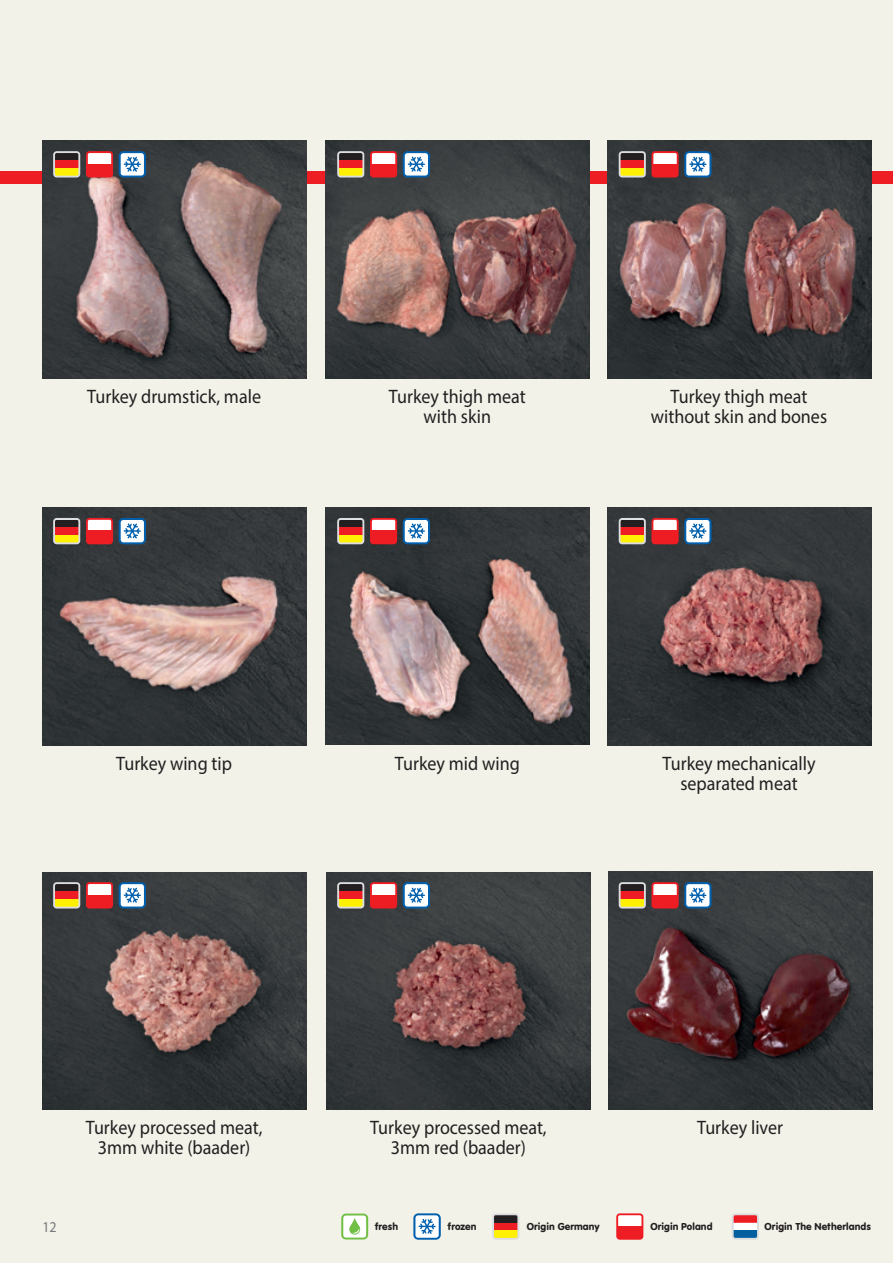
<style>
.page{position:relative;width:893px;height:1263px;background:#f2f2e9}
.page>*{position:absolute;margin:0;border:0;box-sizing:border-box;transform-origin:0 0}
.t1{font:19.5px/19.5px "Myriad Pro";color:#231f20;text-align:center;scale:.93 1}
.t2{font:15px "Myriad Pro";color:#76787b;scale:.93 1}
.t3{font:10.5px "VAG Rundschrift D";letter-spacing:.005em;color:#231f20}
</style>
<div class="page">
<div style="left:0;top:171px;width:893px;height:13px;background:#ee1d23"></div>
<img style="left:43px;top:141px;width:263px;height:237px">
<img style="left:607px;top:508px;width:264px;height:237px">
<img style="left:326px;top:507px;width:263px;height:238px">
<img style="left:43px;top:508px;width:263px;height:237px">
<img style="left:607px;top:141px;width:264px;height:237px">
<img style="left:326px;top:141px;width:263px;height:237px">
<img style="left:608px;top:872px;width:264px;height:237px">
<img style="left:327px;top:872px;width:263px;height:237px">
<img style="left:43px;top:872px;width:263px;height:237px">
<svg style="left:413px;top:1213px;width:28px;height:27px"></svg>
<svg style="left:341px;top:1213px;width:27px;height:26px"></svg>
<svg style="left:119px;top:882px;width:27px;height:26px"></svg>
<div style="left:54px;top:884px;width:25px;height:8px;background:#231f20"></div>
<div style="left:54px;top:891px;width:25px;height:8px;background:#ee1d23"></div>
<div style="left:54px;top:899px;width:25px;height:8px;background:#fff101"></div>
<div style="left:53px;top:882px;width:27px;height:26px;border:2px solid #dcdddf;border-radius:3px"></div>
<div style="left:87px;top:883px;width:25px;height:24px;background:#fff;border-radius:3px"></div>
<div style="left:87px;top:895px;width:25px;height:12px;background:#ee1d23"></div>
<div style="left:86px;top:882px;width:27px;height:26px;border:2px solid #ee1d23;border-radius:3px"></div>
<svg style="left:403px;top:882px;width:27px;height:26px"></svg>
<div style="left:338px;top:884px;width:25px;height:8px;background:#231f20"></div>
<div style="left:338px;top:891px;width:25px;height:8px;background:#ee1d23"></div>
<div style="left:338px;top:899px;width:25px;height:8px;background:#fff101"></div>
<div style="left:337px;top:882px;width:27px;height:26px;border:2px solid #dcdddf;border-radius:3px"></div>
<div style="left:371px;top:883px;width:25px;height:24px;background:#fff;border-radius:3px"></div>
<div style="left:371px;top:895px;width:25px;height:12px;background:#ee1d23"></div>
<div style="left:370px;top:882px;width:27px;height:26px;border:2px solid #ee1d23;border-radius:3px"></div>
<svg style="left:684px;top:882px;width:28px;height:26px"></svg>
<div style="left:620px;top:884px;width:25px;height:8px;background:#231f20"></div>
<div style="left:620px;top:891px;width:25px;height:8px;background:#ee1d23"></div>
<div style="left:620px;top:899px;width:25px;height:8px;background:#fff101"></div>
<div style="left:619px;top:882px;width:27px;height:26px;border:2px solid #dcdddf;border-radius:3px"></div>
<div style="left:652px;top:883px;width:26px;height:24px;background:#fff;border-radius:3px"></div>
<div style="left:652px;top:895px;width:26px;height:12px;background:#ee1d23"></div>
<div style="left:651px;top:882px;width:28px;height:26px;border:2px solid #ee1d23;border-radius:3px"></div>
<svg style="left:119px;top:151px;width:27px;height:27px"></svg>
<div style="left:54px;top:153px;width:25px;height:8px;background:#231f20"></div>
<div style="left:54px;top:161px;width:25px;height:7px;background:#ee1d23"></div>
<div style="left:54px;top:168px;width:25px;height:8px;background:#fff101"></div>
<div style="left:53px;top:151px;width:27px;height:26px;border:2px solid #dcdddf;border-radius:3px"></div>
<div style="left:87px;top:152px;width:25px;height:25px;background:#fff;border-radius:3px"></div>
<div style="left:87px;top:164px;width:25px;height:13px;background:#ee1d23"></div>
<div style="left:86px;top:151px;width:27px;height:27px;border:2px solid #ee1d23;border-radius:3px"></div>
<svg style="left:403px;top:151px;width:27px;height:27px"></svg>
<div style="left:338px;top:153px;width:25px;height:8px;background:#231f20"></div>
<div style="left:338px;top:161px;width:25px;height:7px;background:#ee1d23"></div>
<div style="left:338px;top:168px;width:25px;height:8px;background:#fff101"></div>
<div style="left:337px;top:151px;width:27px;height:26px;border:2px solid #dcdddf;border-radius:3px"></div>
<div style="left:371px;top:152px;width:25px;height:25px;background:#fff;border-radius:3px"></div>
<div style="left:371px;top:164px;width:25px;height:13px;background:#ee1d23"></div>
<div style="left:370px;top:151px;width:27px;height:27px;border:2px solid #ee1d23;border-radius:3px"></div>
<svg style="left:684px;top:151px;width:28px;height:27px"></svg>
<div style="left:620px;top:153px;width:25px;height:8px;background:#231f20"></div>
<div style="left:620px;top:161px;width:25px;height:7px;background:#ee1d23"></div>
<div style="left:620px;top:168px;width:25px;height:8px;background:#fff101"></div>
<div style="left:619px;top:151px;width:27px;height:26px;border:2px solid #dcdddf;border-radius:3px"></div>
<div style="left:652px;top:152px;width:26px;height:25px;background:#fff;border-radius:3px"></div>
<div style="left:652px;top:164px;width:26px;height:13px;background:#ee1d23"></div>
<div style="left:651px;top:151px;width:28px;height:27px;border:2px solid #ee1d23;border-radius:3px"></div>
<svg style="left:119px;top:518px;width:27px;height:26px"></svg>
<div style="left:54px;top:520px;width:25px;height:7px;background:#231f20"></div>
<div style="left:54px;top:527px;width:25px;height:8px;background:#ee1d23"></div>
<div style="left:54px;top:535px;width:25px;height:8px;background:#fff101"></div>
<div style="left:53px;top:518px;width:27px;height:26px;border:2px solid #dcdddf;border-radius:3px"></div>
<div style="left:87px;top:519px;width:25px;height:24px;background:#fff;border-radius:3px"></div>
<div style="left:87px;top:531px;width:25px;height:12px;background:#ee1d23"></div>
<div style="left:86px;top:518px;width:27px;height:26px;border:2px solid #ee1d23;border-radius:3px"></div>
<svg style="left:403px;top:518px;width:27px;height:26px"></svg>
<div style="left:338px;top:520px;width:25px;height:7px;background:#231f20"></div>
<div style="left:338px;top:527px;width:25px;height:8px;background:#ee1d23"></div>
<div style="left:338px;top:535px;width:25px;height:8px;background:#fff101"></div>
<div style="left:337px;top:518px;width:27px;height:26px;border:2px solid #dcdddf;border-radius:3px"></div>
<div style="left:371px;top:519px;width:25px;height:24px;background:#fff;border-radius:3px"></div>
<div style="left:371px;top:531px;width:25px;height:12px;background:#ee1d23"></div>
<div style="left:370px;top:518px;width:27px;height:26px;border:2px solid #ee1d23;border-radius:3px"></div>
<svg style="left:684px;top:518px;width:28px;height:26px"></svg>
<div style="left:620px;top:520px;width:25px;height:7px;background:#231f20"></div>
<div style="left:620px;top:527px;width:25px;height:8px;background:#ee1d23"></div>
<div style="left:620px;top:535px;width:25px;height:8px;background:#fff101"></div>
<div style="left:619px;top:518px;width:27px;height:26px;border:2px solid #dcdddf;border-radius:3px"></div>
<div style="left:652px;top:519px;width:26px;height:24px;background:#fff;border-radius:3px"></div>
<div style="left:652px;top:531px;width:26px;height:12px;background:#ee1d23"></div>
<div style="left:651px;top:518px;width:28px;height:26px;border:2px solid #ee1d23;border-radius:3px"></div>
<div style="left:493px;top:1215px;width:25px;height:8px;background:#231f20"></div>
<div style="left:493px;top:1223px;width:25px;height:7px;background:#ee1d23"></div>
<div style="left:493px;top:1230px;width:25px;height:8px;background:#fff101"></div>
<div style="left:492px;top:1213px;width:27px;height:27px;border:2px solid #dcdddf;border-radius:3px"></div>
<div style="left:617px;top:1214px;width:25px;height:25px;background:#fff;border-radius:3px"></div>
<div style="left:617px;top:1226px;width:25px;height:13px;background:#ee1d23"></div>
<div style="left:616px;top:1213px;width:27px;height:27px;border:2px solid #ee1d23;border-radius:3px"></div>
<div style="left:733px;top:1215px;width:25px;height:8px;background:#ee1d23"></div>
<svg style="left:735px;top:1223px;width:21px;height:7px"></svg>
<div style="left:733px;top:1230px;width:25px;height:8px;background:#015fa0"></div>
<div style="left:732px;top:1213px;width:27px;height:27px;border:2px solid #dcdddf;border-radius:3px"></div>
<p class="t1" style="left:87px;top:386px;width:188px">Turkey drumstick, male</p>
<p class="t1" style="left:389px;top:386px;width:149px">Turkey thigh meat with skin</p>
<p class="t1" style="left:651px;top:386px;width:191px">Turkey thigh meat without skin and bones</p>
<p class="t1" style="left:116px;top:753px;width:126px">Turkey wing tip</p>
<p class="t1" style="left:395px;top:753px;width:136px">Turkey mid wing</p>
<p class="t1" style="left:663px;top:753px;width:166px">Turkey mechanically separated meat</p>
<p class="t1" style="left:86px;top:1118px;width:191px">Turkey processed meat,<br>3mm white (baader)</p>
<p class="t1" style="left:370px;top:1118px;width:191px">Turkey processed meat,<br>3mm red (baader)</p>
<p class="t1" style="left:697px;top:1117px;width:94px">Turkey liver</p>
<p class="t2" style="left:43px;top:1217px;width:17px">12</p>
<p class="t3" style="left:375px;top:1220px;width:25px">fresh</p>
<p class="t3" style="left:448px;top:1220px;width:30px">frozen</p>
<p class="t3" style="left:527px;top:1220px;width:74px">Origin Germany</p>
<p class="t3" style="left:650px;top:1220px;width:64px">Origin Poland</p>
<p class="t3" style="left:765px;top:1220px;width:108px">Origin The Netherlands</p>
</div>
